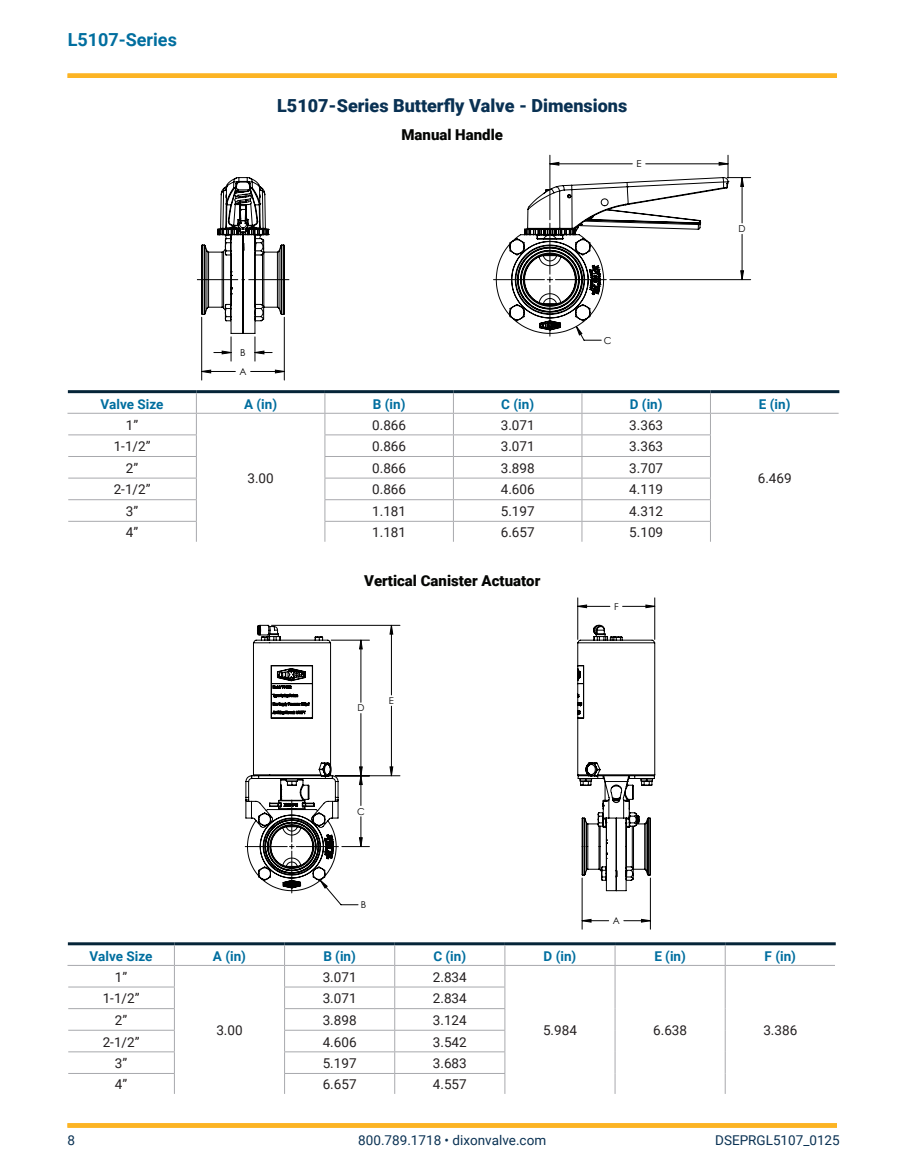
<style>
.page{position:relative;width:918px;height:1175px;background:#fff}
.page>*{position:absolute;margin:0;border:0;box-sizing:border-box;transform-origin:0 0}
._2020_Product_Name{font:900 18px "Roboto";color:#093153}
.t1{font:700 18px "Roboto";color:#006e9f}
._2020_Product_Name-2{font:900 15px "Roboto";color:#040503}
.body_text{font:13.5px "Roboto";color:#231f20}
._2020_Table_Header{font:700 13.5px "Roboto";color:#006e9f}
.t2{font:13.5px "Roboto";color:#093153}
.t3{font:9.6px/19px "Century Gothic";color:#000}
.t4{font:9.45px "Century Gothic";color:#000}
</style>
<div class="page">
<div style="left:68px;top:73px;width:769px;height:5px;background:#fcb424"></div>
<hr style="left:68px;top:1123px;width:769px;height:4px;background:#fcb424">
<svg style="left:202px;top:162px;width:542px;height:211px"></svg>
<hr style="left:68px;top:390px;width:128px;height:3px;background:#052438">
<hr style="left:196px;top:390px;width:129px;height:3px;background:#052438">
<hr style="left:325px;top:390px;width:128px;height:3px;background:#052438">
<hr style="left:68px;top:413px;width:128px;height:1px;background:#a8a9ad">
<hr style="left:196px;top:413px;width:129px;height:1px;background:#a8a9ad">
<hr style="left:325px;top:413px;width:128px;height:1px;background:#a8a9ad">
<hr style="left:325px;top:434px;width:128px;height:1px;background:#a8a9ad">
<hr style="left:68px;top:434px;width:129px;height:1px;background:#a8a9ad">
<hr style="left:453px;top:390px;width:129px;height:3px;background:#052438">
<hr style="left:582px;top:390px;width:128px;height:3px;background:#052438">
<hr style="left:453px;top:413px;width:129px;height:1px;background:#a8a9ad">
<hr style="left:582px;top:413px;width:128px;height:1px;background:#a8a9ad">
<hr style="left:453px;top:434px;width:129px;height:1px;background:#a8a9ad">
<hr style="left:582px;top:434px;width:129px;height:1px;background:#a8a9ad">
<hr style="left:68px;top:456px;width:129px;height:1px;background:#a8a9ad">
<hr style="left:325px;top:456px;width:128px;height:1px;background:#a8a9ad">
<hr style="left:453px;top:456px;width:129px;height:1px;background:#a8a9ad">
<hr style="left:582px;top:456px;width:129px;height:1px;background:#a8a9ad">
<hr style="left:68px;top:478px;width:129px;height:1px;background:#a8a9ad">
<hr style="left:325px;top:478px;width:128px;height:1px;background:#a8a9ad">
<hr style="left:453px;top:478px;width:129px;height:1px;background:#a8a9ad">
<hr style="left:582px;top:478px;width:129px;height:1px;background:#a8a9ad">
<hr style="left:68px;top:499px;width:129px;height:1px;background:#a8a9ad">
<hr style="left:325px;top:499px;width:128px;height:1px;background:#a8a9ad">
<hr style="left:453px;top:499px;width:129px;height:1px;background:#a8a9ad">
<hr style="left:582px;top:499px;width:129px;height:1px;background:#a8a9ad">
<hr style="left:68px;top:521px;width:129px;height:1px;background:#a8a9ad">
<svg style="left:196px;top:393px;width:1px;height:149px"></svg>
<hr style="left:325px;top:521px;width:128px;height:1px;background:#a8a9ad">
<svg style="left:325px;top:393px;width:1px;height:149px"></svg>
<hr style="left:453px;top:521px;width:129px;height:1px;background:#a8a9ad">
<svg style="left:453px;top:393px;width:1px;height:149px"></svg>
<hr style="left:582px;top:521px;width:129px;height:1px;background:#a8a9ad">
<svg style="left:582px;top:393px;width:1px;height:149px"></svg>
<hr style="left:710px;top:390px;width:129px;height:3px;background:#052438">
<hr style="left:710px;top:413px;width:129px;height:1px;background:#a8a9ad">
<svg style="left:710px;top:393px;width:1px;height:149px"></svg>
<svg style="left:245px;top:597px;width:410px;height:332px"></svg>
<svg style="left:320px;top:605px;width:335px;height:317px"></svg>
<hr style="left:68px;top:942px;width:106px;height:3px;background:#052438">
<hr style="left:174px;top:942px;width:111px;height:3px;background:#052438">
<hr style="left:285px;top:942px;width:110px;height:3px;background:#052438">
<hr style="left:68px;top:965px;width:106px;height:1px;background:#a8a9ad">
<hr style="left:174px;top:965px;width:111px;height:1px;background:#a8a9ad">
<hr style="left:285px;top:965px;width:110px;height:1px;background:#a8a9ad">
<hr style="left:284px;top:986px;width:111px;height:1px;background:#a8a9ad">
<hr style="left:68px;top:986px;width:107px;height:1px;background:#a8a9ad">
<hr style="left:395px;top:942px;width:110px;height:3px;background:#052438">
<hr style="left:505px;top:942px;width:110px;height:3px;background:#052438">
<hr style="left:395px;top:965px;width:110px;height:1px;background:#a8a9ad">
<hr style="left:505px;top:965px;width:110px;height:1px;background:#a8a9ad">
<hr style="left:395px;top:986px;width:110px;height:1px;background:#a8a9ad">
<hr style="left:68px;top:1008px;width:107px;height:1px;background:#a8a9ad">
<hr style="left:284px;top:1008px;width:111px;height:1px;background:#a8a9ad">
<hr style="left:395px;top:1008px;width:110px;height:1px;background:#a8a9ad">
<hr style="left:68px;top:1029px;width:107px;height:1px;background:#a8a9ad">
<hr style="left:284px;top:1029px;width:111px;height:1px;background:#a8a9ad">
<hr style="left:395px;top:1029px;width:110px;height:1px;background:#a8a9ad">
<hr style="left:68px;top:1051px;width:107px;height:1px;background:#a8a9ad">
<hr style="left:284px;top:1051px;width:111px;height:1px;background:#a8a9ad">
<hr style="left:395px;top:1051px;width:110px;height:1px;background:#a8a9ad">
<hr style="left:68px;top:1073px;width:107px;height:1px;background:#a8a9ad">
<svg style="left:174px;top:945px;width:1px;height:148px"></svg>
<hr style="left:284px;top:1073px;width:111px;height:1px;background:#a8a9ad">
<svg style="left:284px;top:945px;width:1px;height:148px"></svg>
<hr style="left:395px;top:1073px;width:110px;height:1px;background:#a8a9ad">
<svg style="left:394px;top:945px;width:1px;height:148px"></svg>
<svg style="left:505px;top:945px;width:1px;height:148px"></svg>
<hr style="left:615px;top:942px;width:110px;height:3px;background:#052438">
<hr style="left:725px;top:942px;width:111px;height:3px;background:#052438">
<hr style="left:615px;top:965px;width:110px;height:1px;background:#a8a9ad">
<hr style="left:725px;top:965px;width:110px;height:1px;background:#a8a9ad">
<svg style="left:615px;top:945px;width:1px;height:148px"></svg>
<svg style="left:725px;top:945px;width:1px;height:148px"></svg>
<p class="t1" style="left:68px;top:27px;width:111px">L5107-Series</p>
<p class="_2020_Product_Name" style="left:277px;top:93px;width:352px">L5107-Series Butterfly Valve - Dimensions</p>
<p class="_2020_Product_Name-2" style="left:401px;top:125px;width:103px">Manual Handle</p>
<p class="t3" style="left:636px;top:154px;width:7px">E</p>
<p class="t3" style="left:240px;top:343px;width:9px">B<br>A</p>
<p class="t3" style="left:604px;top:331px;width:9px">C</p>
<p class="t3" style="left:739px;top:219px;width:9px">D</p>
<p class="_2020_Table_Header" style="left:100px;top:394px;width:65px">Valve Size</p>
<p class="_2020_Table_Header" style="left:244px;top:394px;width:35px">A (in)</p>
<p class="_2020_Table_Header" style="left:373px;top:394px;width:34px">B (in)</p>
<p class="_2020_Table_Header" style="left:501px;top:394px;width:34px">C (in)</p>
<p class="_2020_Table_Header" style="left:630px;top:394px;width:34px">D (in)</p>
<p class="_2020_Table_Header" style="left:759px;top:394px;width:33px">E (in)</p>
<p class="body_text" style="left:126px;top:415px;width:14px">1”</p>
<p class="body_text" style="left:372px;top:415px;width:35px">0.866</p>
<p class="body_text" style="left:501px;top:415px;width:35px">3.071</p>
<p class="body_text" style="left:629px;top:415px;width:35px">3.363</p>
<p class="body_text" style="left:114px;top:437px;width:38px">1-1/2”</p>
<p class="body_text" style="left:372px;top:437px;width:35px">0.866</p>
<p class="body_text" style="left:501px;top:437px;width:35px">3.071</p>
<p class="body_text" style="left:629px;top:437px;width:35px">3.363</p>
<p class="body_text" style="left:126px;top:458px;width:14px">2”</p>
<p class="body_text" style="left:372px;top:458px;width:35px">0.866</p>
<p class="body_text" style="left:501px;top:458px;width:35px">3.898</p>
<p class="body_text" style="left:629px;top:458px;width:35px">3.707</p>
<p class="body_text" style="left:114px;top:480px;width:38px">2-1/2”</p>
<p class="body_text" style="left:372px;top:480px;width:35px">0.866</p>
<p class="body_text" style="left:501px;top:480px;width:35px">4.606</p>
<p class="body_text" style="left:629px;top:480px;width:35px">4.119</p>
<p class="body_text" style="left:126px;top:502px;width:14px">3”</p>
<p class="body_text" style="left:372px;top:502px;width:35px">1.181</p>
<p class="body_text" style="left:501px;top:502px;width:35px">5.197</p>
<p class="body_text" style="left:629px;top:502px;width:35px">4.312</p>
<p class="body_text" style="left:126px;top:523px;width:14px">4”</p>
<p class="body_text" style="left:372px;top:523px;width:35px">1.181</p>
<p class="body_text" style="left:501px;top:523px;width:35px">6.657</p>
<p class="body_text" style="left:629px;top:523px;width:35px">5.109</p>
<p class="body_text" style="left:248px;top:469px;width:28px">3.00</p>
<p class="_2020_Product_Name-2" style="left:364px;top:570px;width:178px">Vertical Canister Actuator</p>
<p class="t4" style="left:357px;top:701px;width:9px">D</p>
<p class="t4" style="left:389px;top:694px;width:7px">E</p>
<p class="t4" style="left:357px;top:804px;width:9px">C</p>
<p class="t4" style="left:361px;top:898px;width:7px">B</p>
<p class="t4" style="left:614px;top:600px;width:6px">F</p>
<p class="t4" style="left:613px;top:914px;width:9px">A</p>
<p class="body_text" style="left:758px;top:469px;width:35px">6.469</p>
<p class="_2020_Table_Header" style="left:89px;top:946px;width:65px">Valve Size</p>
<p class="_2020_Table_Header" style="left:213px;top:946px;width:35px">A (in)</p>
<p class="_2020_Table_Header" style="left:323px;top:946px;width:34px">B (in)</p>
<p class="_2020_Table_Header" style="left:433px;top:946px;width:34px">C (in)</p>
<p class="_2020_Table_Header" style="left:544px;top:946px;width:34px">D (in)</p>
<p class="_2020_Table_Header" style="left:654px;top:946px;width:33px">E (in)</p>
<p class="_2020_Table_Header" style="left:765px;top:946px;width:33px">F (in)</p>
<p class="body_text" style="left:115px;top:967px;width:14px">1”</p>
<p class="body_text" style="left:323px;top:967px;width:35px">3.071</p>
<p class="body_text" style="left:433px;top:967px;width:35px">2.834</p>
<p class="t2" style="left:68px;top:1131px;width:9px">8</p>
<p class="body_text" style="left:103px;top:989px;width:38px">1-1/2”</p>
<p class="body_text" style="left:323px;top:989px;width:35px">3.071</p>
<p class="body_text" style="left:433px;top:989px;width:35px">2.834</p>
<p class="body_text" style="left:115px;top:1010px;width:14px">2”</p>
<p class="body_text" style="left:323px;top:1010px;width:35px">3.898</p>
<p class="body_text" style="left:433px;top:1010px;width:35px">3.124</p>
<p class="body_text" style="left:103px;top:1032px;width:38px">2-1/2”</p>
<p class="body_text" style="left:323px;top:1032px;width:35px">4.606</p>
<p class="body_text" style="left:433px;top:1032px;width:35px">3.542</p>
<p class="body_text" style="left:115px;top:1054px;width:14px">3”</p>
<p class="body_text" style="left:323px;top:1054px;width:35px">5.197</p>
<p class="body_text" style="left:433px;top:1054px;width:35px">3.683</p>
<p class="body_text" style="left:115px;top:1075px;width:14px">4”</p>
<p class="body_text" style="left:323px;top:1075px;width:35px">6.657</p>
<p class="body_text" style="left:433px;top:1075px;width:35px">4.557</p>
<p class="body_text" style="left:216px;top:1021px;width:28px">3.00</p>
<p class="body_text" style="left:543px;top:1021px;width:35px">5.984</p>
<p class="body_text" style="left:653px;top:1021px;width:35px">6.638</p>
<p class="body_text" style="left:763px;top:1021px;width:35px">3.386</p>
<p class="t2" style="left:358px;top:1131px;width:189px">800.789.1718 • dixonvalve.com</p>
<p class="t2" style="left:715px;top:1131px;width:126px">DSEPRGL5107_0125</p>
</div>
